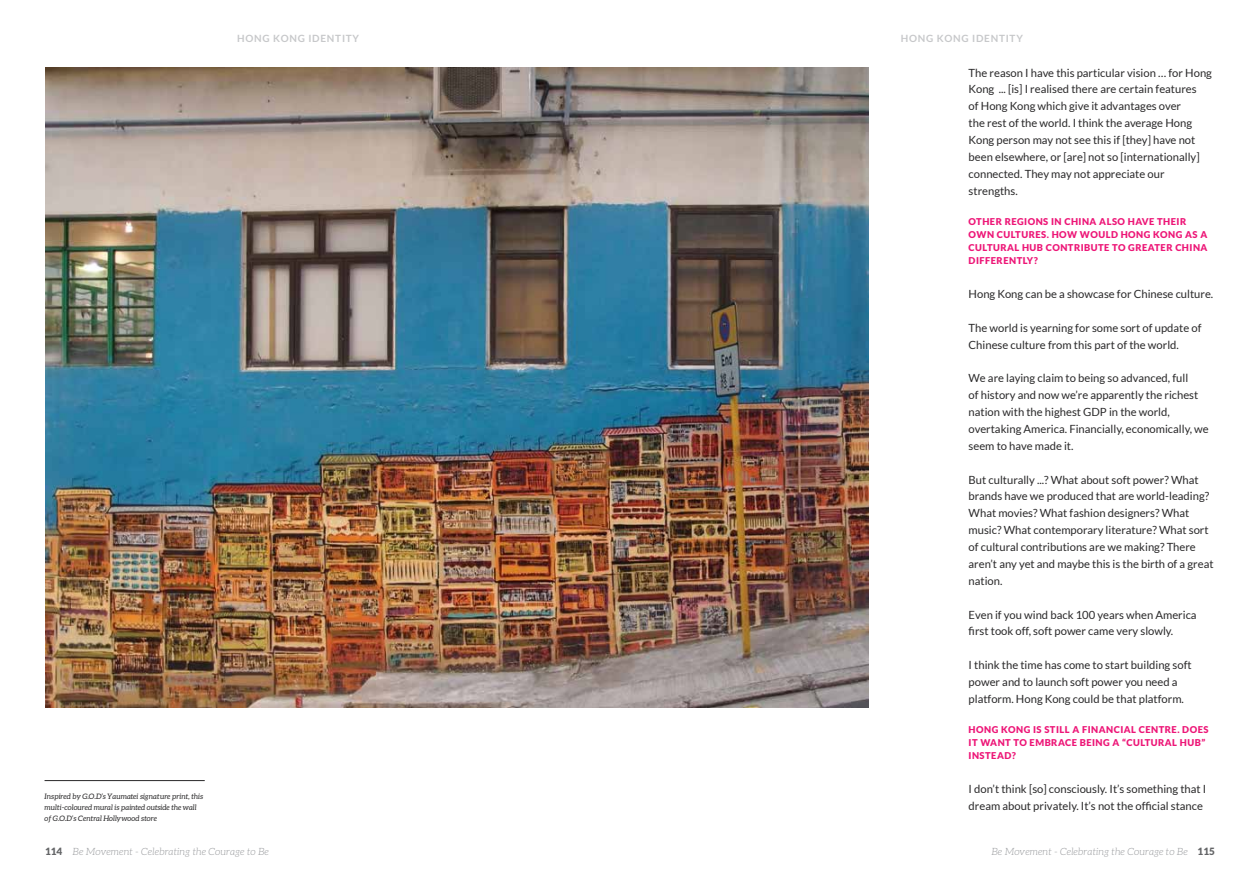
<style>
.page{position:relative;width:1260px;height:889px;background:#fff}
.page>*{position:absolute;margin:0;border:0;box-sizing:border-box;transform-origin:0 0}
.t1{font:11.25px/16.9px "Lato";color:#292829}
.t2{font:italic 300 10px "Aleo";letter-spacing:.01em;color:#939598}
.t3{font:700 10px "Lato";letter-spacing:.075em;color:#c7c8ca}
.t4{font:900 9.38px/13.1px "Lato";letter-spacing:.05em;color:#ed1677}
.t5{font:italic 7.5px/11.2px "Aleo";color:#292829}
.s1{font-family:"Lato";font-weight:900;font-style:normal;color:#636466}
</style>
<div class="page">
<img style="left:45px;top:68px;width:823px;height:639px">
<hr style="left:45px;top:780px;width:160px;height:1px;background:#292829">
<p class="t5" style="left:45px;top:790px;width:160px">Inspired by G.O.D’s Yaumatei signature print, this multi-coloured mural is painted outside the wall of G.O.D’s Central Hollywood store</p>
<p class="t3" style="left:237px;top:32px;width:124px">HONG KONG IDENTITY</p>
<p class="t3" style="left:901px;top:32px;width:124px">HONG KONG IDENTITY</p>
<p class="t1" style="left:969px;top:64px;width:245px">The reason I have this particular vision … for Hong Kong ... [is] I realised there are certain features<br>of Hong Kong which give it advantages over<br>the rest of the world. I think the average Hong Kong person may not see this if [they] have not been elsewhere, or [are] not so [internationally] connected. They may not appreciate our strengths.</p>
<p class="t4" style="left:969px;top:214px;width:240px">OTHER REGIONS IN CHINA ALSO HAVE THEIR<br>OWN CULTURES. HOW WOULD HONG KONG AS A<br>CULTURAL HUB CONTRIBUTE TO GREATER CHINA<br>DIFFERENTLY?</p>
<p class="t1" style="left:969px;top:285px;width:246px">Hong Kong can be a showcase for Chinese culture.</p>
<p class="t1" style="left:969px;top:319px;width:234px">The world is yearning for some sort of update of<br>Chinese culture from this part of the world.</p>
<p class="t1" style="left:969px;top:370px;width:242px">We are laying claim to being so advanced, full<br>of history and now we’re apparently the richest nation with the highest GDP in the world, overtaking America. Financially, economically, we seem to have made it.</p>
<p class="t1" style="left:969px;top:471px;width:246px">But culturally ...? What about soft power? What brands have we produced that are world-leading?<br>What movies? What fashion designers? What music? What contemporary literature? What sort of cultural contributions are we making? There aren’t any yet and maybe this is the birth of a great nation.</p>
<p class="t1" style="left:969px;top:606px;width:230px">Even if you wind back 100 years when America first took off, soft power came very slowly.</p>
<p class="t1" style="left:969px;top:656px;width:225px">I think the time has come to start building soft power and to launch soft power you need a platform. Hong Kong could be that platform.</p>
<p class="t4" style="left:969px;top:723px;width:241px">HONG KONG IS STILL A FINANCIAL CENTRE. DOES<br>IT WANT TO EMBRACE BEING A “CULTURAL HUB”<br>INSTEAD?</p>
<p class="t1" style="left:969px;top:780px;width:239px">I don’t think [so] consciously. It’s something that I dream about privately. It’s not the official stance</p>
<p class="t2" style="left:45px;top:846px;width:225px"><span class="s1">114</span> Be Movement - Celebrating the Courage to Be</p>
<p class="t2" style="left:991px;top:846px;width:225px">Be Movement - Celebrating the Courage to Be <span class="s1">115</span></p>
</div>
